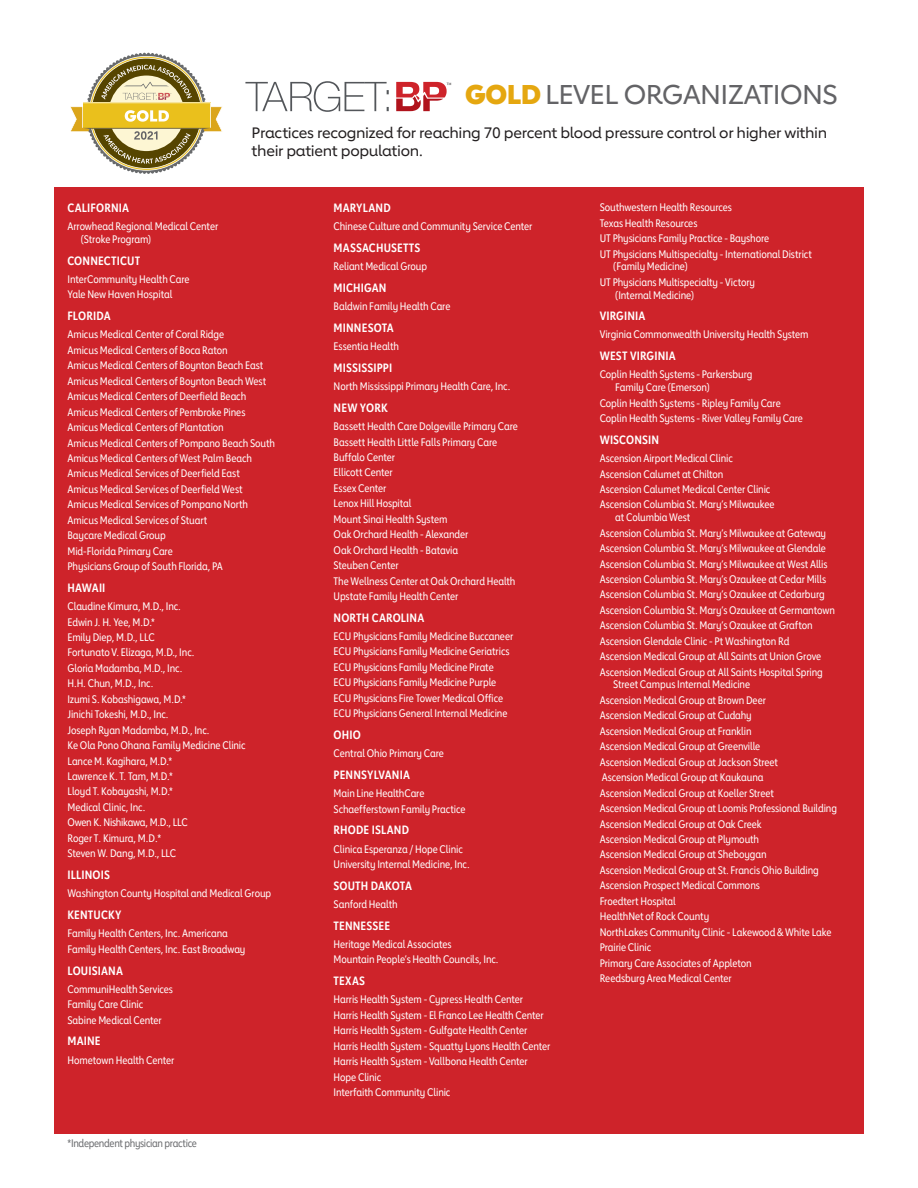
<style>
.page{position:relative;width:918px;height:1188px;background:#fff}
.page>*{position:absolute;margin:0;border:0;box-sizing:border-box;transform-origin:0 0}
.t1{font:500 27px "Lub Dub";letter-spacing:-.03em;color:#636366}
.t2{font:500 15px/18px "Lub Dub";letter-spacing:-.02em;color:#231f20}
.t3{font:700 12px "Lub Dub Condensed";letter-spacing:.015em;color:#fff}
.t4{font:10.8px/15.5px "Lub Dub Condensed";letter-spacing:-.01em;color:#fff}
.t5{font:10.8px "Lub Dub Condensed";letter-spacing:-.03em;color:#6c6d70}
.s1{font-weight:800;color:#e5a710}
</style>
<div class="page">
<div style="left:54px;top:188px;width:810px;height:946px;background:#ce232a"></div>
<svg style="left:70px;top:53px;width:152px;height:121px"></svg>
<svg style="left:245px;top:81px;width:144px;height:31px"></svg>
<svg style="left:396px;top:82px;width:55px;height:29px"></svg>
<h1 class="t1" style="left:465px;top:78px;width:374px"><span class="s1">GOLD</span> LEVEL ORGANIZATIONS</h1>
<h2 class="t2" style="left:252px;top:123px;width:577px">Practices recognized for reaching 70 percent blood pressure control or higher within their patient population.</h2>
<p class="t3" style="left:68px;top:201px;width:63px">CALIFORNIA</p>
<p class="t4" style="left:81px;top:220px;width:139px;line-height:12.8px;text-indent:-13px">Arrowhead Regional Medical Center (Stroke Program)</p>
<p class="t3" style="left:68px;top:253px;width:74px">CONNECTICUT</p>
<p class="t4" style="left:68px;top:271px;width:124px">InterCommunity Health Care<br>Yale New Haven Hospital</p>
<p class="t3" style="left:68px;top:309px;width:45px">FLORIDA</p>
<p class="t4" style="left:67px;top:327px;width:209px">Amicus Medical Center of Coral Ridge<br>Amicus Medical Centers of Boca Raton<br>Amicus Medical Centers of Boynton Beach East Amicus Medical Centers of Boynton Beach West Amicus Medical Centers of Deerfield Beach Amicus Medical Centers of Pembroke Pines Amicus Medical Centers of Plantation<br>Amicus Medical Centers of Pompano Beach South Amicus Medical Centers of West Palm Beach Amicus Medical Services of Deerfield East<br>Amicus Medical Services of Deerfield West Amicus Medical Services of Pompano North Amicus Medical Services of Stuart<br>Baycare Medical Group<br>Mid-Florida Primary Care<br>Physicians Group of South Florida, PA</p>
<p class="t3" style="left:68px;top:581px;width:39px">HAWAII</p>
<p class="t4" style="left:67px;top:598px;width:180px">Claudine Kimura, M.D., Inc.<br>Edwin J. H. Yee, M.D.*<br>Emily Diep, M.D., LLC<br>Fortunato V. Elizaga, M.D., Inc.<br>Gloria Madamba, M.D., Inc.<br>H.H. Chun, M.D., Inc.<br>Izumi S. Kobashigawa, M.D.*<br>Jinichi Tokeshi, M.D., Inc.<br>Joseph Ryan Madamba, M.D., Inc.<br>Ke Ola Pono Ohana Family Medicine Clinic<br>Lance M. Kagihara, M.D.*<br>Lawrence K. T. Tam, M.D.*<br>Lloyd T. Kobayashi, M.D.*<br>Medical Clinic, Inc.<br>Owen K. Nishikawa, M.D., LLC<br>Roger T. Kimura, M.D.*<br>Steven W. Dang, M.D., LLC</p>
<p class="t3" style="left:68px;top:868px;width:44px">ILLINOIS</p>
<p class="t4" style="left:68px;top:886px;width:205px">Washington County Hospital and Medical Group</p>
<p class="t3" style="left:68px;top:908px;width:56px">KENTUCKY</p>
<p class="t4" style="left:68px;top:926px;width:180px">Family Health Centers, Inc. Americana<br>Family Health Centers, Inc. East Broadway</p>
<p class="t3" style="left:68px;top:963px;width:57px">LOUISIANA</p>
<p class="t4" style="left:68px;top:981px;width:107px">CommuniHealth Services<br>Family Care Clinic<br>Sabine Medical Center</p>
<p class="t3" style="left:68px;top:1034px;width:35px">MAINE</p>
<p class="t4" style="left:68px;top:1052px;width:108px">Hometown Health Center</p>
<p class="t5" style="left:68px;top:1137px;width:131px">*Independent physician practice</p>
<p class="t3" style="left:334px;top:201px;width:59px">MARYLAND</p>
<p class="t4" style="left:334px;top:219px;width:200px">Chinese Culture and Community Service Center</p>
<p class="t3" style="left:334px;top:241px;width:88px">MASSACHUSETTS</p>
<p class="t4" style="left:334px;top:259px;width:95px">Reliant Medical Group</p>
<p class="t3" style="left:334px;top:281px;width:55px">MICHIGAN</p>
<p class="t4" style="left:334px;top:299px;width:118px">Baldwin Family Health Care</p>
<p class="t3" style="left:334px;top:321px;width:62px">MINNESOTA</p>
<p class="t4" style="left:334px;top:339px;width:67px">Essentia Health</p>
<p class="t3" style="left:334px;top:361px;width:60px">MISSISSIPPI</p>
<p class="t4" style="left:334px;top:378px;width:178px">North Mississippi Primary Health Care, Inc.</p>
<p class="t3" style="left:334px;top:401px;width:56px">NEW YORK</p>
<p class="t4" style="left:334px;top:418px;width:186px">Bassett Health Care Dolgeville Primary Care<br>Bassett Health Little Falls Primary Care<br>Buffalo Center<br>Ellicott Center<br>Essex Center<br>Lenox Hill Hospital<br>Mount Sinai Health System<br>Oak Orchard Health - Alexander<br>Oak Orchard Health - Batavia<br>Steuben Center<br>The Wellness Center at Oak Orchard Health<br>Upstate Family Health Center</p>
<p class="t3" style="left:334px;top:610px;width:92px">NORTH CAROLINA</p>
<p class="t4" style="left:334px;top:628px;width:181px">ECU Physicians Family Medicine Buccaneer ECU Physicians Family Medicine Geriatrics ECU Physicians Family Medicine Pirate ECU Physicians Family Medicine Purple ECU Physicians Fire Tower Medical Office ECU Physicians General Internal Medicine</p>
<p class="t3" style="left:334px;top:728px;width:29px">OHIO</p>
<p class="t4" style="left:334px;top:746px;width:112px">Central Ohio Primary Care</p>
<p class="t3" style="left:334px;top:768px;width:78px">PENNSYLVANIA</p>
<p class="t4" style="left:334px;top:786px;width:133px">Main Line HealthCare<br>Schaefferstown Family Practice</p>
<p class="t3" style="left:334px;top:823px;width:77px">RHODE ISLAND</p>
<p class="t4" style="left:334px;top:841px;width:138px">Clinica Esperanza / Hope Clinic<br>University Internal Medicine, Inc.</p>
<p class="t3" style="left:334px;top:878px;width:80px">SOUTH DAKOTA</p>
<p class="t4" style="left:334px;top:896px;width:66px">Sanford Health</p>
<p class="t3" style="left:334px;top:918px;width:58px">TENNESSEE</p>
<p class="t4" style="left:334px;top:936px;width:167px">Heritage Medical Associates<br>Mountain People’s Health Councils, Inc.</p>
<p class="t3" style="left:334px;top:974px;width:33px">TEXAS</p>
<p class="t4" style="left:334px;top:992px;width:218px">Harris Health System - Cypress Health Center<br>Harris Health System - El Franco Lee Health Center Harris Health System - Gulfgate Health Center Harris Health System - Squatty Lyons Health Center Harris Health System - Vallbona Health Center Hope Clinic<br>Interfaith Community Clinic</p>
<p class="t4" style="left:600px;top:200px;width:214px">Southwestern Health Resources<br>Texas Health Resources<br>UT Physicians Family Practice - Bayshore<br>UT Physicians Multispecialty - International District</p>
<p class="t4" style="left:600px;top:259px;width:157px;text-indent:13px">(Family Medicine)<br>UT Physicians Multispecialty - Victory</p>
<p class="t4" style="left:615px;top:287px;width:80px">(Internal Medicine)</p>
<p class="t3" style="left:600px;top:309px;width:47px">VIRGINIA</p>
<p class="t4" style="left:600px;top:327px;width:210px">Virginia Commonwealth University Health System</p>
<p class="t3" style="left:600px;top:349px;width:78px">WEST VIRGINIA</p>
<p class="t4" style="left:615px;top:368px;width:139px;line-height:12.8px;text-indent:-16px">Coplin Health Systems - Parkersburg<br>Family Care (Emerson)</p>
<p class="t4" style="left:600px;top:395px;width:205px">Coplin Health Systems - Ripley Family Care<br>Coplin Health Systems - River Valley Family Care</p>
<p class="t3" style="left:600px;top:433px;width:61px">WISCONSIN</p>
<p class="t4" style="left:600px;top:450px;width:176px">Ascension Airport Medical Clinic Ascension Calumet at Chilton<br>Ascension Calumet Medical Center Clinic Ascension Columbia St. Mary’s Milwaukee</p>
<p class="t4" style="left:600px;top:510px;width:237px;text-indent:16px">at Columbia West<br>Ascension Columbia St. Mary’s Milwaukee at Gateway Ascension Columbia St. Mary’s Milwaukee at Glendale Ascension Columbia St. Mary’s Milwaukee at West Allis Ascension Columbia St. Mary’s Ozaukee at Cedar Mills Ascension Columbia St. Mary’s Ozaukee at Cedarburg Ascension Columbia St. Mary’s Ozaukee at Germantown Ascension Columbia St. Mary’s Ozaukee at Grafton Ascension Glendale Clinic - Pt Washington Rd<br>Ascension Medical Group at All Saints at Union Grove Ascension Medical Group at All Saints Hospital Spring</p>
<p class="t4" style="left:600px;top:677px;width:239px;text-indent:13px">Street Campus Internal Medicine<br>Ascension Medical Group at Brown Deer<br>Ascension Medical Group at Cudahy<br>Ascension Medical Group at Franklin<br>Ascension Medical Group at Greenville<br>Ascension Medical Group at Jackson Street<br>Ascension Medical Group at Kaukauna<br>Ascension Medical Group at Koeller Street<br>Ascension Medical Group at Loomis Professional Building Ascension Medical Group at Oak Creek<br>Ascension Medical Group at Plymouth<br>Ascension Medical Group at Sheboygan<br>Ascension Medical Group at St. Francis Ohio Building Ascension Prospect Medical Commons<br>Froedtert Hospital<br>HealthNet of Rock County<br>NorthLakes Community Clinic - Lakewood &amp; White Lake Prairie Clinic<br>Primary Care Associates of Appleton<br>Reedsburg Area Medical Center</p>
</div>
